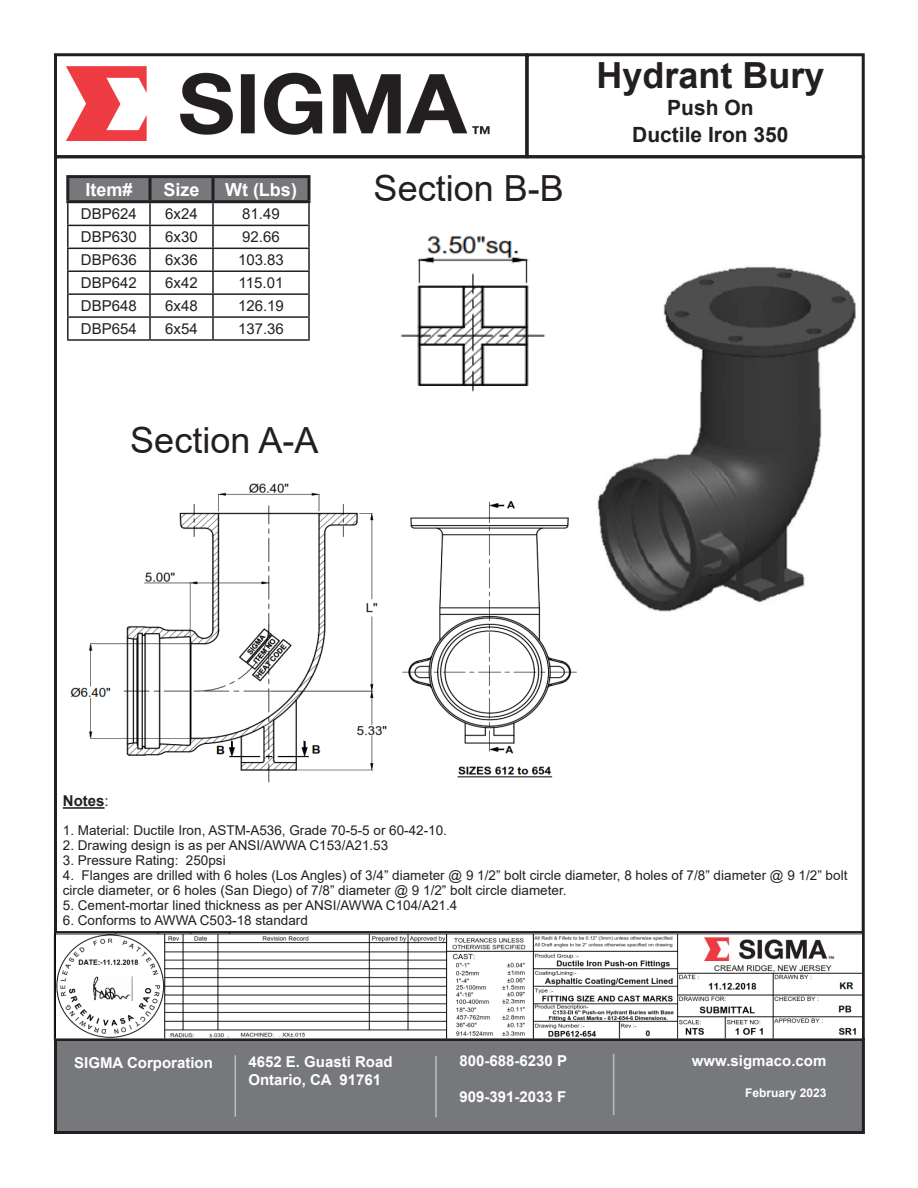
<style>
.page{position:relative;width:918px;height:1188px;background:#fff}
.page>*{position:absolute;margin:0;border:0;box-sizing:border-box;transform-origin:0 0}
.Locations_List{font:36px "Arial";color:#231f20}
.Locations_List-2{font:700 36px "Arial";color:#231f20}
.Locations_List-3{font:700 21px "Arial";color:#231f20}
.Locations_List-4{font:700 18px "Arial";color:#fff}
.Locations_List-5{font:15px "Arial";color:#231f20}
.t1{font:700 15px "Arial";color:#fff}
.Locations_List-6{font:700 15px "Arial";color:#231f20}
.Locations_List-7{font:13.5px/15px "Arial";color:#231f20}
.t2{font:700 12px "Arial";color:#fff}
.s1{font-weight:400}
</style>
<div class="page">
<img style="left:66px;top:66px;width:424px;height:75px">
<div style="left:69px;top:178px;width:239px;height:22px;background:#76787b"></div>
<hr style="left:67px;top:203px;width:2px;height:22px;background:#231f20">
<hr style="left:149px;top:203px;width:2px;height:22px;background:#231f20">
<hr style="left:212px;top:203px;width:2px;height:22px;background:#231f20">
<hr style="left:308px;top:203px;width:2px;height:22px;background:#231f20">
<hr style="left:67px;top:225px;width:83px;height:1px;background:#231f20">
<hr style="left:67px;top:226px;width:2px;height:22px;background:#231f20">
<hr style="left:150px;top:225px;width:63px;height:1px;background:#231f20">
<hr style="left:149px;top:226px;width:2px;height:22px;background:#231f20">
<hr style="left:213px;top:225px;width:97px;height:1px;background:#231f20">
<hr style="left:212px;top:226px;width:2px;height:22px;background:#231f20">
<hr style="left:308px;top:226px;width:2px;height:22px;background:#231f20">
<hr style="left:67px;top:248px;width:83px;height:1px;background:#231f20">
<hr style="left:67px;top:249px;width:2px;height:21px;background:#231f20">
<hr style="left:150px;top:248px;width:63px;height:1px;background:#231f20">
<hr style="left:149px;top:249px;width:2px;height:21px;background:#231f20">
<hr style="left:213px;top:248px;width:97px;height:1px;background:#231f20">
<hr style="left:212px;top:249px;width:2px;height:21px;background:#231f20">
<hr style="left:308px;top:249px;width:2px;height:21px;background:#231f20">
<hr style="left:67px;top:270px;width:83px;height:2px;background:#231f20">
<hr style="left:67px;top:272px;width:2px;height:21px;background:#231f20">
<hr style="left:150px;top:270px;width:63px;height:2px;background:#231f20">
<hr style="left:149px;top:272px;width:2px;height:21px;background:#231f20">
<hr style="left:213px;top:270px;width:97px;height:2px;background:#231f20">
<hr style="left:212px;top:272px;width:2px;height:21px;background:#231f20">
<hr style="left:308px;top:272px;width:2px;height:21px;background:#231f20">
<hr style="left:67px;top:293px;width:83px;height:2px;background:#231f20">
<hr style="left:67px;top:295px;width:2px;height:21px;background:#231f20">
<hr style="left:150px;top:293px;width:63px;height:2px;background:#231f20">
<hr style="left:149px;top:295px;width:2px;height:21px;background:#231f20">
<hr style="left:213px;top:293px;width:97px;height:2px;background:#231f20">
<hr style="left:212px;top:295px;width:2px;height:21px;background:#231f20">
<hr style="left:308px;top:295px;width:2px;height:21px;background:#231f20">
<hr style="left:67px;top:316px;width:83px;height:2px;background:#231f20">
<hr style="left:67px;top:318px;width:2px;height:21px;background:#231f20">
<hr style="left:150px;top:316px;width:63px;height:2px;background:#231f20">
<hr style="left:149px;top:318px;width:2px;height:21px;background:#231f20">
<hr style="left:213px;top:316px;width:97px;height:2px;background:#231f20">
<hr style="left:212px;top:318px;width:2px;height:21px;background:#231f20">
<hr style="left:308px;top:318px;width:2px;height:21px;background:#231f20">
<hr style="left:67px;top:339px;width:83px;height:2px;background:#231f20">
<hr style="left:150px;top:339px;width:63px;height:2px;background:#231f20">
<hr style="left:213px;top:339px;width:97px;height:2px;background:#231f20">
<hr style="left:66px;top:175px;width:84px;height:3px;background:#231f20">
<hr style="left:66px;top:178px;width:3px;height:22px;background:#231f20">
<hr style="left:150px;top:175px;width:63px;height:3px;background:#231f20">
<svg style="left:148px;top:178px;width:4px;height:22px"></svg>
<hr style="left:213px;top:175px;width:98px;height:3px;background:#231f20">
<hr style="left:212px;top:178px;width:2px;height:22px;background:#231f20">
<hr style="left:308px;top:178px;width:3px;height:22px;background:#231f20">
<hr style="left:66px;top:200px;width:84px;height:3px;background:#231f20">
<hr style="left:150px;top:200px;width:63px;height:3px;background:#231f20">
<hr style="left:213px;top:200px;width:98px;height:3px;background:#231f20">
<div style="left:54px;top:53px;width:474px;height:105px;border:3px solid #231f20"></div>
<div style="left:526px;top:53px;width:339px;height:105px;border:3px solid #231f20"></div>
<div style="left:54px;top:155px;width:811px;height:779px;border:3px solid #231f20"></div>
<div style="left:56px;top:1040px;width:807px;height:92px;background:#76787b"></div>
<div style="left:54px;top:1038px;width:811px;height:96px;border:3px solid #231f20"></div>
<hr style="left:235px;top:1055px;width:1px;height:62px;background:#bcbdc0">
<hr style="left:435px;top:1056px;width:2px;height:61px;background:#bcbdc0">
<hr style="left:613px;top:1054px;width:1px;height:61px;background:#bcbdc0">
<img style="left:597px;top:266px;width:259px;height:346px">
<img style="left:70px;top:483px;width:317px;height:300px">
<img style="left:402px;top:501px;width:175px;height:277px">
<img style="left:55px;top:934px;width:807px;height:105px">
<hr style="left:63px;top:807px;width:42px;height:2px;background:#231f20">
<img style="left:400px;top:236px;width:146px;height:156px">
<p class="Locations_List-4" style="left:85px;top:177px;width:49px">Item#</p>
<p class="Locations_List-4" style="left:163px;top:177px;width:38px">Size</p>
<p class="Locations_List-4" style="left:225px;top:177px;width:73px">Wt (Lbs)</p>
<p class="Locations_List-5" style="left:81px;top:204px;width:57px">DBP624</p>
<p class="Locations_List-5" style="left:165px;top:204px;width:34px">6x24</p>
<p class="Locations_List-5" style="left:242px;top:204px;width:39px">81.49</p>
<p class="Locations_List-5" style="left:81px;top:227px;width:57px">DBP630</p>
<p class="Locations_List-5" style="left:165px;top:227px;width:34px">6x30</p>
<p class="Locations_List-5" style="left:242px;top:227px;width:39px">92.66</p>
<p class="Locations_List-5" style="left:81px;top:250px;width:57px">DBP636</p>
<p class="Locations_List-5" style="left:165px;top:250px;width:34px">6x36</p>
<p class="Locations_List-5" style="left:238px;top:250px;width:47px">103.83</p>
<p class="Locations_List-5" style="left:81px;top:273px;width:57px">DBP642</p>
<p class="Locations_List-5" style="left:165px;top:273px;width:34px">6x42</p>
<p class="Locations_List-5" style="left:239px;top:273px;width:46px">115.01</p>
<p class="Locations_List-5" style="left:81px;top:295px;width:57px">DBP648</p>
<p class="Locations_List-5" style="left:165px;top:295px;width:34px">6x48</p>
<p class="Locations_List-5" style="left:238px;top:295px;width:47px">126.19</p>
<p class="Locations_List-5" style="left:81px;top:318px;width:57px">DBP654</p>
<p class="Locations_List-5" style="left:165px;top:318px;width:34px">6x54</p>
<p class="Locations_List-5" style="left:238px;top:318px;width:47px">137.36</p>
<p class="Locations_List" style="left:130px;top:416px;width:190px">Section A-A</p>
<p class="Locations_List" style="left:374px;top:164px;width:192px">Section B-B</p>
<p class="Locations_List-2" style="left:596px;top:50px;width:230px">Hydrant Bury</p>
<p class="Locations_List-3" style="left:667px;top:93px;width:88px">Push On</p>
<p class="Locations_List-3" style="left:632px;top:120px;width:158px">Ductile Iron 350</p>
<p class="Locations_List-6" style="left:63px;top:791px;width:47px">Notes<span class="s1">:</span></p>
<p class="Locations_List-7" style="left:63px;top:823px;width:386px">1. Material: Ductile Iron, ASTM-A536, Grade 70-5-5 or 60-42-10.</p>
<p class="Locations_List-7" style="left:63px;top:838px;width:327px">2. Drawing design is as per ANSI/AWWA C153/A21.53</p>
<p class="Locations_List-7" style="left:63px;top:853px;width:164px">3. Pressure Rating: 250psi</p>
<p class="Locations_List-7" style="left:63px;top:868px;width:786px">4. Flanges are drilled with 6 holes (Los Angles) of 3/4” diameter @ 9 1/2” bolt circle diameter, 8 holes of 7/8” diameter @ 9 1/2” bolt circle diameter, or 6 holes (San Diego) of 7/8” diameter @ 9 1/2” bolt circle diameter.</p>
<p class="Locations_List-7" style="left:63px;top:898px;width:396px">5. Cement-mortar lined thickness as per ANSI/AWWA C104/A21.4</p>
<p class="Locations_List-7" style="left:63px;top:913px;width:247px">6. Conforms to AWWA C503-18 standard</p>
<p class="t1" style="left:459px;top:1050px;width:109px">800-688-6230 P</p>
<p class="t1" style="left:459px;top:1086px;width:108px">909-391-2033 F</p>
<p class="t1" style="left:74px;top:1052px;width:140px">SIGMA Corporation</p>
<p class="t1" style="left:692px;top:1050px;width:136px">www.sigmaco.com</p>
<p class="t2" style="left:745px;top:1085px;width:83px">February 2023</p>
<p class="t1" style="left:248px;top:1051px;width:146px">4652 E. Guasti Road</p>
<p class="t1" style="left:248px;top:1069px;width:134px">Ontario, CA 91761</p>
</div>
